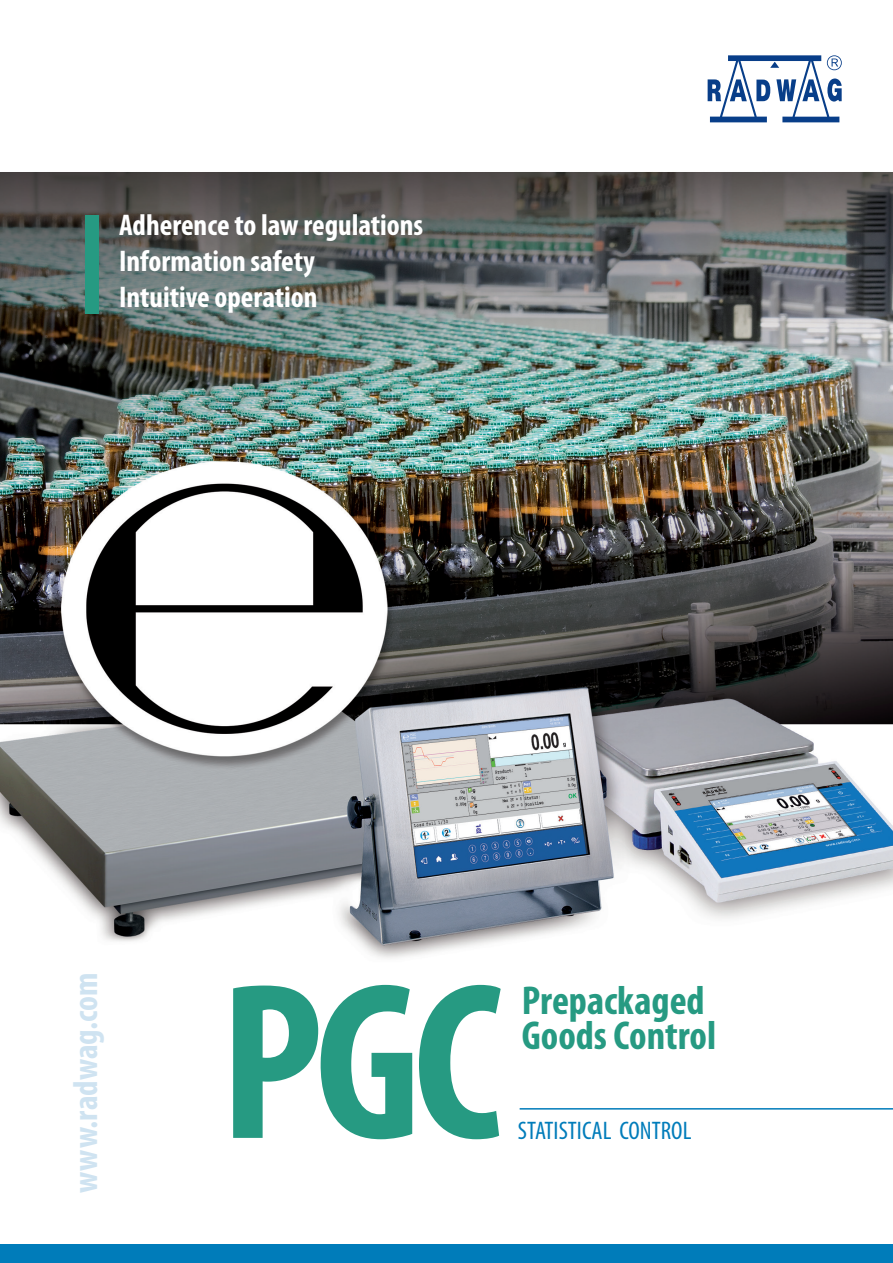
<style>
.page{position:relative;width:893px;height:1263px;background:#fff}
.page>*{position:absolute;margin:0;border:0;box-sizing:border-box;transform-origin:0 0}
.t1{font:700 condensed 225px "Myriad Pro";color:#269a82}
.t2{font:700 condensed 40.5px "Myriad Pro";color:#269a82}
.t3{font:700 condensed 34.5px "Myriad Pro";color:#cfe3f1}
.t4{font:700 condensed 30px "Myriad Pro";color:#fff}
.t5{font:condensed 25.5px "Myriad Pro";color:#007cba}
</style>
<div class="page">
<img style="left:0;top:79px;width:893px;height:1166px">
<div style="left:85px;top:215px;width:14px;height:98px;background:#269a82"></div>
<div style="left:0;top:1245px;width:893px;height:18px;background:#007cba"></div>
<hr style="left:520px;top:1108px;width:373px;height:1px;background:#007cba">
<svg style="left:708px;top:55px;width:134px;height:67px"></svg>
<p class="t4" style="left:119px;top:206px;width:306px">Adherence to law regulations</p>
<p class="t4" style="left:119px;top:242px;width:197px">Information safety</p>
<p class="t4" style="left:119px;top:278px;width:200px">Intuitive operation</p>
<p class="t3" style="left:64px;top:1193px;width:222px;rotate:-90deg">www.radwag.com</p>
<p class="t1" style="left:220px;top:922px;width:284px">PGC</p>
<p class="t2" style="left:522px;top:975px;width:184px">Prepackaged</p>
<p class="t2" style="left:522px;top:1010px;width:196px">Goods Control</p>
<p class="t5" style="left:518px;top:1115px;width:175px">STATISTICAL CONTROL</p>
</div>
